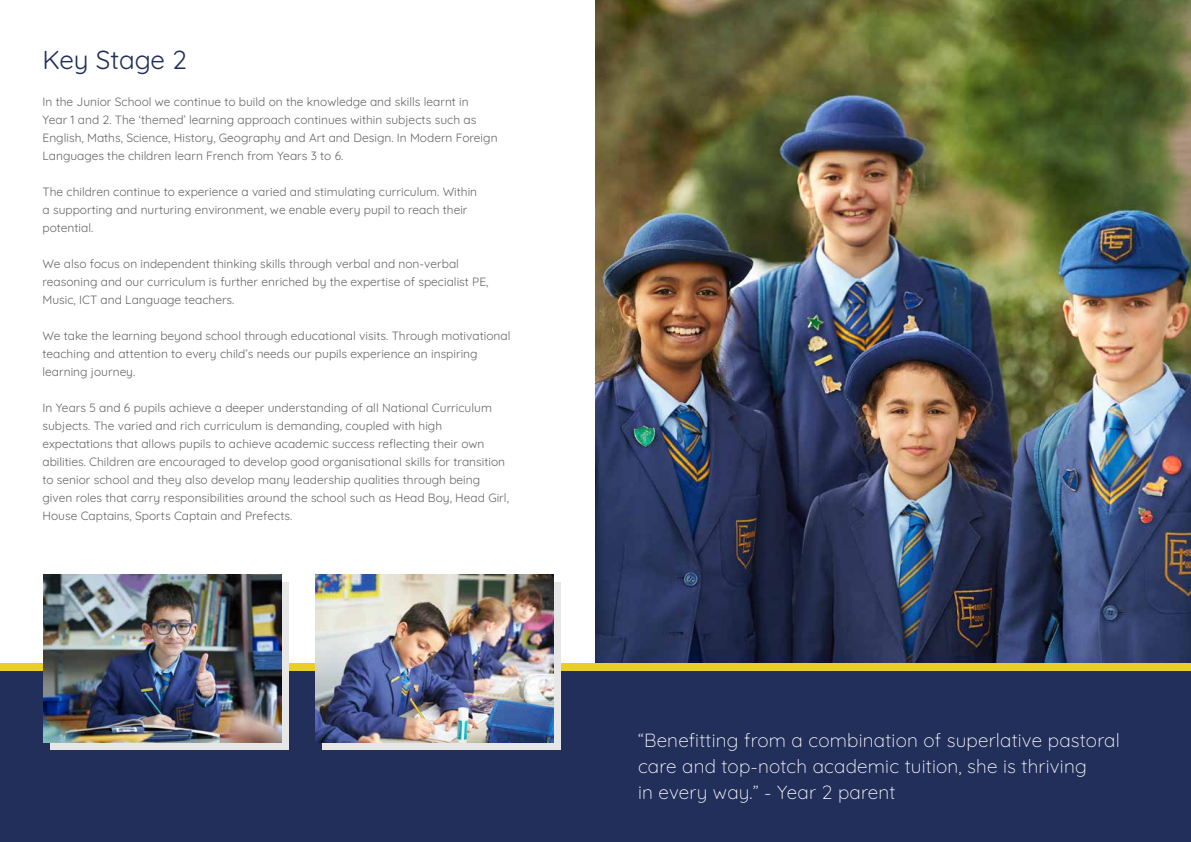
<style>
.page{position:relative;width:1191px;height:842px;background:#fff}
.page>*{position:absolute;margin:0;border:0;box-sizing:border-box;transform-origin:0 0}
.t1{font:300 26px "Quicksand";color:#212f5a}
.t2{font:300 19px/26px "Quicksand";letter-spacing:.01em;color:#fff}
.t3{font:300 12px/18px "Quicksand";color:#666}
</style>
<div class="page">
<div style="left:0;top:670px;width:596px;height:172px;background:#212f5a"></div>
<div style="left:0;top:663px;width:596px;height:7px;background:#e8cd2d"></div>
<div style="left:595px;top:670px;width:596px;height:172px;background:#212f5a"></div>
<div style="left:595px;top:663px;width:596px;height:7px;background:#e8cd2d"></div>
<div style="left:322px;top:583px;width:239px;height:167px;background:#e8e7e7"></div>
<svg style="left:50px;top:582px;width:238px;height:167px;background:#d7d6d5"></svg>
<img style="left:43px;top:575px;width:238px;height:167px">
<img style="left:315px;top:575px;width:238px;height:167px">
<img style="left:596px;top:0;width:595px;height:663px">
<h1 class="t1" style="left:43px;top:39px;width:146px">Key Stage 2</h1>
<p class="t3" style="left:43px;top:91px;width:456px">In the Junior School we continue to build on the knowledge and skills learnt in<br>Year 1 and 2. The ‘themed’ learning approach continues within subjects such as English, Maths, Science, History, Geography and Art and Design. In Modern Foreign Languages the children learn French from Years 3 to 6.</p>
<p class="t3" style="left:43px;top:181px;width:436px">The children continue to experience a varied and stimulating curriculum. Within a supporting and nurturing environment, we enable every pupil to reach their potential.</p>
<p class="t3" style="left:43px;top:253px;width:447px">We also focus on independent thinking skills through verbal and non-verbal reasoning and our curriculum is further enriched by the expertise of specialist PE,<br>Music, ICT and Language teachers.</p>
<p class="t3" style="left:43px;top:325px;width:469px">We take the learning beyond school through educational visits. Through motivational teaching and attention to every child’s needs our pupils experience an inspiring learning journey.</p>
<p class="t3" style="left:43px;top:397px;width:468px">In Years 5 and 6 pupils achieve a deeper understanding of all National Curriculum subjects. The varied and rich curriculum is demanding, coupled with high expectations that allows pupils to achieve academic success reflecting their own abilities. Children are encouraged to develop good organisational skills for transition to senior school and they also develop many leadership qualities through being given roles that carry responsibilities around the school such as Head Boy, Head Girl, House Captains, Sports Captain and Prefects.</p>
<h2 class="t2" style="left:638px;top:725px;width:483px">“Benefitting from a combination of superlative pastoral care and top-notch academic tuition, she is thriving<br>in every way.” - Year 2 parent</h2>
</div>
